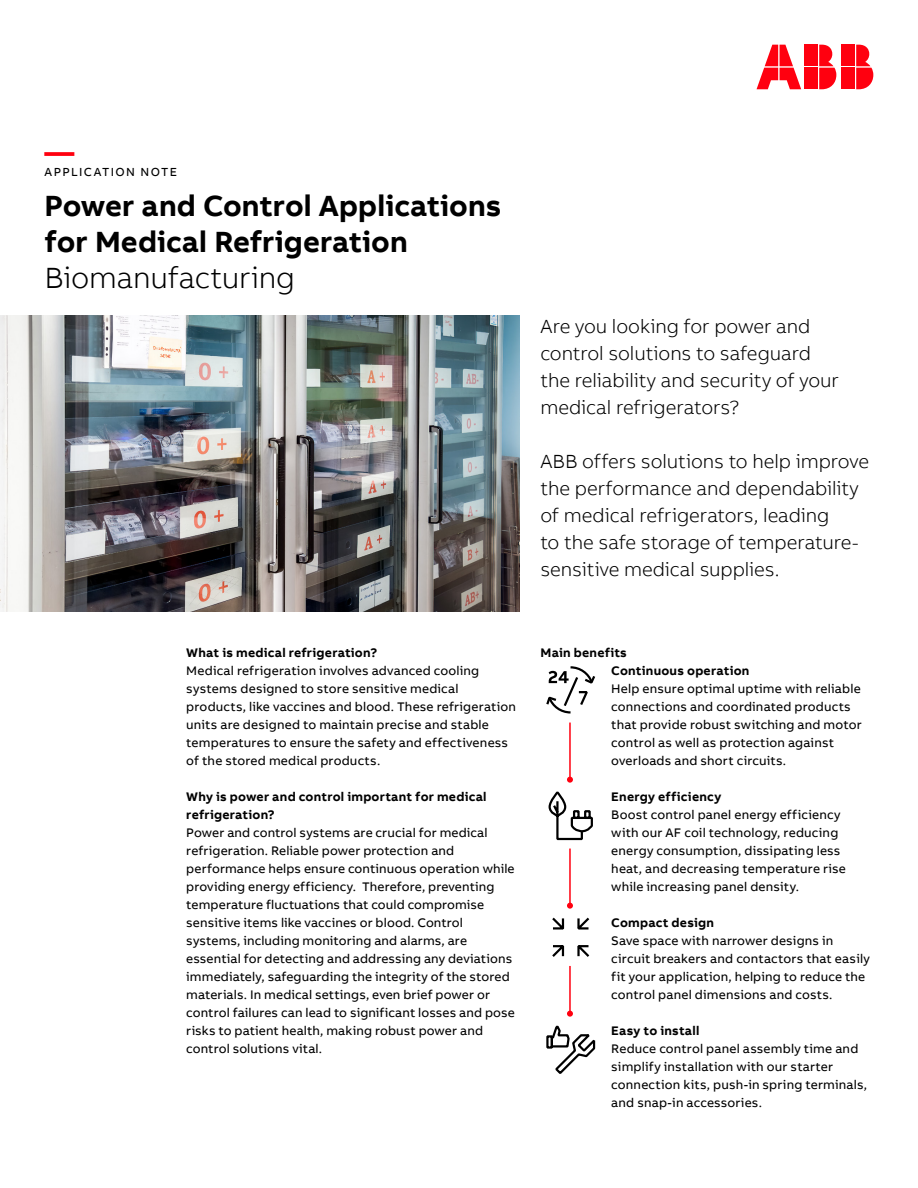
<style>
.page{position:relative;width:918px;height:1188px;background:#fff}
.page>*{position:absolute;margin:0;border:0;box-sizing:border-box;transform-origin:0 0}
.t1{font:700 30px/36px "AB Bvoice";color:#000}
.t2{font:300 30px "AB Bvoice";letter-spacing:-.01em;color:#000}
.t3{font:700 30px "AB Bvoice";color:#ff000f}
.t4{font:300 19.5px/27px "AB Bvoice";letter-spacing:-.005em;color:#000}
.t5{font:12.75px/18px "AB Bvoice";letter-spacing:.01em;color:#000}
.t6{font:700 12.75px/18px "AB Bvoice";letter-spacing:.02em;color:#000}
.t7{font:12px "AB Bvoice";letter-spacing:.115em;color:#000}
</style>
<div class="page">
<svg style="left:546px;top:666px;width:50px;height:48px"></svg>
<svg style="left:548px;top:792px;width:45px;height:49px"></svg>
<svg style="left:546px;top:1025px;width:50px;height:49px"></svg>
<hr style="left:569px;top:723px;width:2px;height:57px;background:#ff000f">
<svg style="left:567px;top:777px;width:6px;height:6px"></svg>
<hr style="left:569px;top:966px;width:2px;height:48px;background:#ff000f">
<svg style="left:567px;top:1011px;width:6px;height:6px"></svg>
<hr style="left:569px;top:849px;width:2px;height:57px;background:#ff000f">
<svg style="left:567px;top:903px;width:6px;height:6px"></svg>
<img style="left:0;top:315px;width:519px;height:297px">
<svg style="left:552px;top:917px;width:38px;height:40px"></svg>
<div style="left:842px;top:45px;width:13px;height:21px;background:#ff000f"></div>
<div style="left:842px;top:68px;width:13px;height:21px;background:#ff000f"></div>
<svg style="left:856px;top:45px;width:17px;height:44px"></svg>
<svg style="left:757px;top:45px;width:44px;height:44px"></svg>
<div style="left:805px;top:45px;width:13px;height:21px;background:#ff000f"></div>
<div style="left:805px;top:68px;width:13px;height:21px;background:#ff000f"></div>
<svg style="left:819px;top:45px;width:17px;height:44px"></svg>
<h1 class="t3" style="left:45px;top:132px;width:31px">—</h1>
<p class="t7" style="left:45px;top:165px;width:134px">APPLICATION NOTE</p>
<h1 class="t1" style="left:45px;top:188px;width:458px">Power and Control Applications for Medical Refrigeration</h1>
<h1 class="t2" style="left:45px;top:260px;width:252px">Biomanufacturing</h1>
<h2 class="t4" style="left:540px;top:313px;width:300px">Are you looking for power and control solutions to safeguard the reliability and security of your medical refrigerators?</h2>
<h2 class="t4" style="left:540px;top:448px;width:330px">ABB offers solutions to help improve the performance and dependability of medical refrigerators, leading<br>to the safe storage of temperature&shy;sensitive medical supplies.</h2>
<p class="t6" style="left:186px;top:643px;width:192px">What is medical refrigeration?</p>
<p class="t5" style="left:186px;top:661px;width:331px">Medical refrigeration involves advanced cooling systems designed to store sensitive medical products, like vaccines and blood. These refrigeration units are designed to maintain precise and stable temperatures to ensure the safety and effectiveness of the stored medical products.</p>
<p class="t6" style="left:186px;top:787px;width:302px">Why is power and control important for medical refrigeration?</p>
<p class="t5" style="left:186px;top:823px;width:330px">Power and control systems are crucial for medical refrigeration. Reliable power protection and performance helps ensure continuous operation while providing energy efficiency. Therefore, preventing temperature fluctuations that could compromise sensitive items like vaccines or blood. Control systems, including monitoring and alarms, are essential for detecting and addressing any deviations immediately, safeguarding the integrity of the stored materials. In medical settings, even brief power or control failures can lead to significant losses and pose risks to patient health, making robust power and control solutions vital.</p>
<p class="t6" style="left:611px;top:643px;width:140px;text-indent:-71px">Main benefits<br>Continuous operation</p>
<p class="t5" style="left:611px;top:679px;width:252px">Help ensure optimal uptime with reliable connections and coordinated products that provide robust switching and motor control as well as protection against overloads and short circuits.</p>
<p class="t6" style="left:611px;top:787px;width:112px">Energy efficiency</p>
<p class="t5" style="left:611px;top:805px;width:236px">Boost control panel energy efficiency with our AF coil technology, reducing energy consumption, dissipating less heat, and decreasing temperature rise while increasing panel density.</p>
<p class="t6" style="left:611px;top:913px;width:104px">Compact design</p>
<p class="t5" style="left:611px;top:931px;width:260px">Save space with narrower designs in circuit breakers and contactors that easily fit your application, helping to reduce the control panel dimensions and costs.</p>
<p class="t6" style="left:611px;top:1021px;width:90px">Easy to install</p>
<p class="t5" style="left:611px;top:1039px;width:257px">Reduce control panel assembly time and simplify installation with our starter connection kits, push-in spring terminals, and snap-in accessories.</p>
</div>
